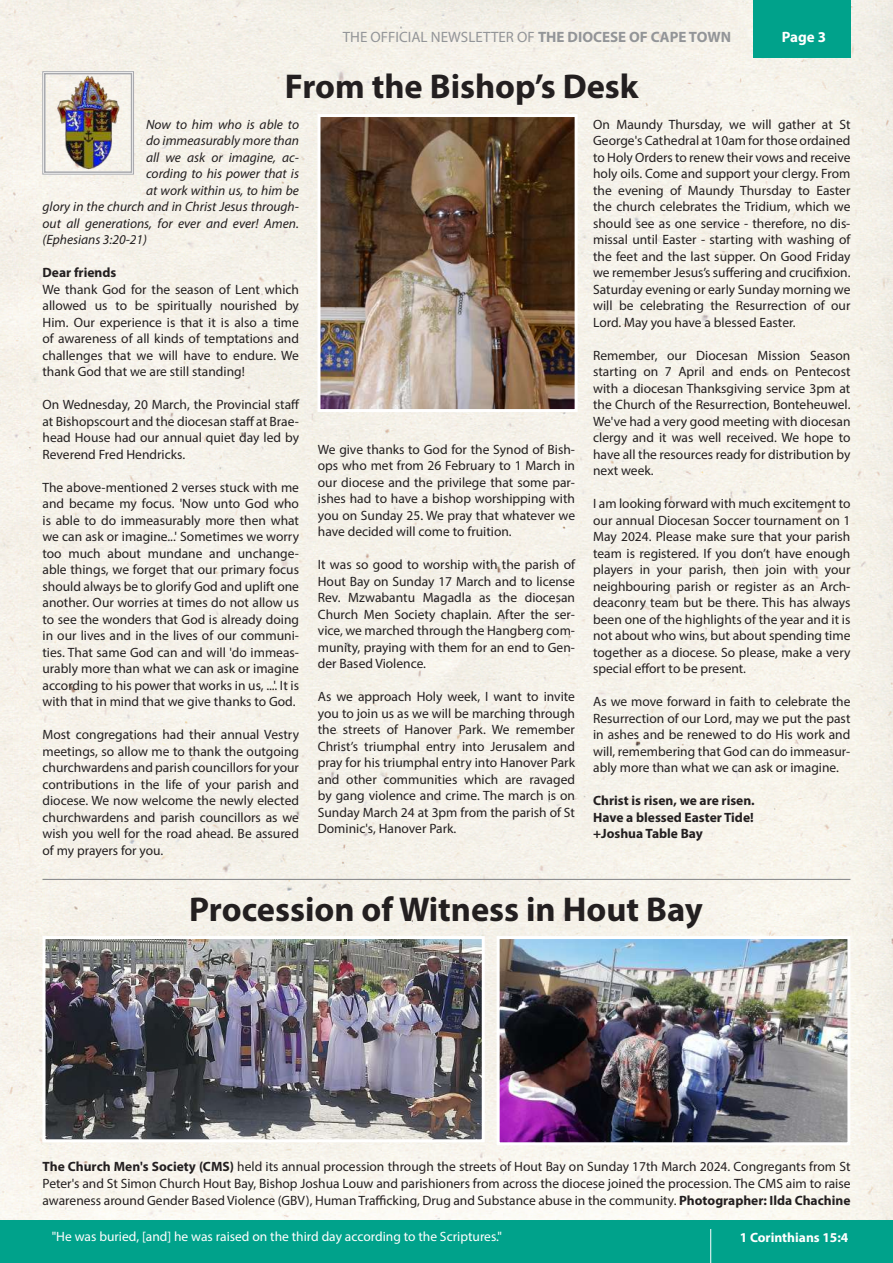
<style>
.page{position:relative;width:893px;height:1263px;background:#fff}
.page>*{position:absolute;margin:0;border:0;box-sizing:border-box;transform-origin:0 0}
.t1{font:700 34.5px "Myriad Pro";color:#231f20}
.t2{font:15px "Myriad Pro";color:#939598}
.t3{font:700 15px "Myriad Pro";color:#fff}
.t4{font:13.5px/16.5px "Myriad Pro";color:#231f20;text-align:justify}
.t5{font:italic 13.5px "Myriad Pro";color:#231f20}
.t6{font:700 13.5px/16.5px "Myriad Pro";color:#231f20;text-align:justify}
.t7{font:13.5px "Myriad Pro";color:#fff}
.t8{font:700 13.5px "Myriad Pro";color:#fff}
.s1{font-weight:700}
</style>
<div class="page">
<div style="left:0;top:0;width:893px;height:1220px;background:#f6f2ea"></div>
<div style="left:753px;top:0;width:97px;height:57px;background:#00a28b"></div>
<div style="left:0;top:1220px;width:893px;height:43px;background:#00a28b"></div>
<hr style="left:710px;top:1229px;width:1px;height:34px;background:#fff">
<img style="left:42px;top:71px;width:92px;height:104px">
<div style="left:44px;top:73px;width:88px;height:100px;border:2px solid #a8a9ad"></div>
<img style="left:321px;top:118px;width:253px;height:290px">
<div style="left:317px;top:114px;width:261px;height:298px;border:3px solid #fff"></div>
<hr style="left:43px;top:879px;width:807px;height:1px;background:#808285">
<img style="left:47px;top:940px;width:434px;height:198px">
<div style="left:43px;top:936px;width:442px;height:206px;border:3px solid #fff"></div>
<img style="left:501px;top:940px;width:345px;height:201px">
<div style="left:497px;top:936px;width:353px;height:209px;border:3px solid #fff"></div>
<p class="t2" style="left:343px;top:27px;width:390px">THE OFFICIAL NEWSLETTER OF <span class="s1">THE DIOCESE OF CAPE TOWN</span></p>
<p class="t3" style="left:782px;top:27px;width:46px">Page 3</p>
<h1 class="t1" style="left:285px;top:64px;width:355px">From the Bishop’s Desk</h1>
<p class="t5" style="left:146px;top:116px;width:155px">Now to him who is able to</p>
<p class="t5" style="left:146px;top:132px;width:154px">do immeasurably more than</p>
<p class="t5" style="left:146px;top:149px;width:154px">all we ask or imagine, ac-</p>
<p class="t5" style="left:146px;top:165px;width:155px">cording to his power that is</p>
<p class="t5" style="left:146px;top:182px;width:155px">at work within us, to him be</p>
<p class="t5" style="left:43px;top:198px;width:258px">glory in the church and in Christ Jesus through-</p>
<p class="t5" style="left:43px;top:215px;width:258px">out all generations, for ever and ever! Amen.</p>
<p class="t5" style="left:43px;top:231px;width:106px">(Ephesians 3:20-21)</p>
<p class="t6" style="left:43px;top:264px;width:75px">Dear friends</p>
<p class="t4" style="left:43px;top:281px;width:258px">We thank God for the season of Lent which allowed us to be spiritually nourished by Him. Our experience is that it is also a time of awareness of all kinds of temptations and challenges that we will have to endure. We thank God that we are still standing!</p>
<p class="t4" style="left:43px;top:396px;width:259px">On Wednesday, 20 March, the Provincial staff at Bishopscourt and the diocesan staff at Brae&shy;head House had our annual quiet day led by Reverend Fred Hendricks.</p>
<p class="t4" style="left:43px;top:479px;width:258px">The above-mentioned 2 verses stuck with me and became my focus. 'Now unto God who is able to do immeasurably more then what we can ask or imagine...' Sometimes we worry too much about mundane and unchange&shy;able things, we forget that our primary focus should always be to glorify God and uplift one another. Our worries at times do not allow us to see the wonders that God is already doing in our lives and in the lives of our communi&shy;ties. That same God can and will 'do immeas&shy;urably more than what we can ask or imagine according to his power that works in us, ...'. It is with that in mind that we give thanks to God.</p>
<p class="t4" style="left:43px;top:726px;width:258px">Most congregations had their annual Vestry meetings, so allow me to thank the outgoing churchwardens and parish councillors for your contributions in the life of your parish and diocese. We now welcome the newly elected churchwardens and parish councillors as we wish you well for the road ahead. Be assured of my prayers for you.</p>
<p class="t4" style="left:318px;top:441px;width:259px">We give thanks to God for the Synod of Bish&shy;ops who met from 26 February to 1 March in our diocese and the privilege that some par&shy;ishes had to have a bishop worshipping with you on Sunday 25. We pray that whatever we have decided will come to fruition.</p>
<p class="t4" style="left:318px;top:556px;width:259px">It was so good to worship with the parish of Hout Bay on Sunday 17 March and to license Rev. Mzwabantu Magadla as the diocesan Church Men Society chaplain. After the ser&shy;vice, we marched through the Hangberg com&shy;munity, praying with them for an end to Gen&shy;der Based Violence.</p>
<p class="t4" style="left:318px;top:688px;width:259px">As we approach Holy week, I want to invite you to join us as we will be marching through the streets of Hanover Park. We remember Christ’s triumphal entry into Jerusalem and pray for his triumphal entry into Hanover Park and other communities which are ravaged by gang violence and crime. The march is on Sunday March 24 at 3pm from the parish of St Dominic's, Hanover Park.</p>
<p class="t4" style="left:593px;top:116px;width:259px">On Maundy Thursday, we will gather at St George's Cathedral at 10am for those ordained to Holy Orders to renew their vows and receive holy oils. Come and support your clergy. From the evening of Maundy Thursday to Easter the church celebrates the Tridium, which we should see as one service - therefore, no dis&shy;missal until Easter - starting with washing of the feet and the last supper. On Good Friday we remember Jesus’s suffering and crucifixion.<br>Saturday evening or early Sunday morning we will be celebrating the Resurrection of our Lord. May you have a blessed Easter.</p>
<p class="t4" style="left:593px;top:347px;width:259px">Remember, our Diocesan Mission Season starting on 7 April and ends on Pentecost with a diocesan Thanksgiving service 3pm at the Church of the Resurrection, Bonteheuwel.<br>We've had a very good meeting with diocesan clergy and it was well received. We hope to have all the resources ready for distribution by next week.</p>
<p class="t4" style="left:593px;top:495px;width:259px">I am looking forward with much excitement to our annual Diocesan Soccer tournament on 1<br>May 2024. Please make sure that your parish team is registered. If you don’t have enough players in your parish, then join with your neighbouring parish or register as an Arch&shy;deaconry team but be there. This has always been one of the highlights of the year and it is not about who wins, but about spending time together as a diocese. So please, make a very special effort to be present.</p>
<p class="t4" style="left:593px;top:693px;width:259px">As we move forward in faith to celebrate the Resurrection of our Lord, may we put the past in ashes and be renewed to do His work and will, remembering that God can do immeasur&shy;ably more than what we can ask or imagine.</p>
<p class="t6" style="left:593px;top:792px;width:163px">Christ is risen, we are risen.<br>Have a blessed Easter Tide! +Joshua Table Bay</p>
<h1 class="t1" style="left:189px;top:887px;width:515px">Procession of Witness in Hout Bay</h1>
<p class="t4" style="left:43px;top:1158px;width:809px;line-height:17.1px"><span class="s1">The Church Men's Society (CMS)</span> held its annual procession through the streets of Hout Bay on Sunday 17th March 2024. Congregants from St Peter's and St Simon Church Hout Bay, Bishop Joshua Louw and parishioners from across the diocese joined the procession. The CMS aim to raise awareness around Gender Based Violence (GBV), Human Trafficking, Drug and Substance abuse in the community. <span class="s1">Photographer: Ilda Chachine</span></p>
<p class="t7" style="left:52px;top:1228px;width:452px">"He was buried, [and] he was raised on the third day according to the Scriptures."</p>
<p class="t8" style="left:740px;top:1228px;width:110px">1 Corinthians 15:4</p>
</div>
